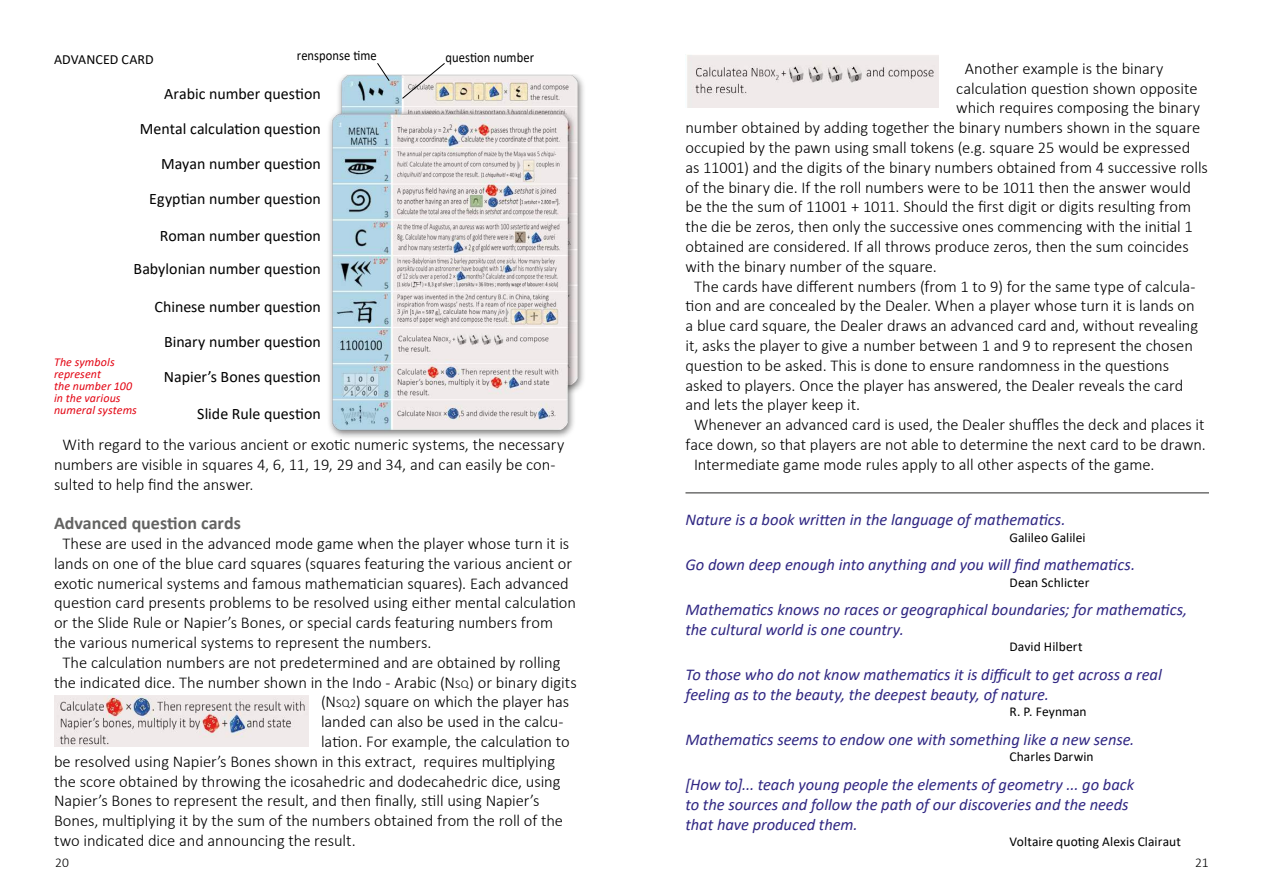
<style>
.page{position:relative;width:1263px;height:893px;background:#fff}
.page>*{position:absolute;margin:0;border:0;box-sizing:border-box;transform-origin:0 0}
.t1{font:700 18px "Calibri";color:#636362}
.t2{font:300 16.5px/19.8px "Calibri";letter-spacing:-.005em;color:#000}
.t3{font:italic 16.5px/19.8px "Calibri";letter-spacing:-.005em;color:#302783}
.t4{font:15.9px/34.7px "Calibri";color:#000;text-align:center}
.t5{font:13.95px "Calibri";letter-spacing:.005em;color:#000;scale:.9 1}
.t6{font:13.95px "Calibri";letter-spacing:.005em;color:#000}
.t7{font:13.5px "Calibri";letter-spacing:.005em;color:#000}
.t8{font:300 13.5px "Calibri";color:#000}
.t9{font:italic 12px/12px "Calibri";letter-spacing:.005em;color:#e30513}
.s1{font-size:12px}
</style>
<div class="page">
<img style="left:687px;top:55px;width:251px;height:53px">
<img style="left:54px;top:695px;width:254px;height:52px">
<img style="left:329px;top:74px;width:255px;height:364px">
<svg style="left:392px;top:74px;width:63px;height:35px"></svg>
<svg style="left:401px;top:63px;width:45px;height:36px"></svg>
<svg style="left:376px;top:63px;width:14px;height:19px"></svg>
<hr style="left:685px;top:492px;width:524px;height:2px;background:#6f6f6e">
<p class="t6" style="left:54px;top:50px;width:101px">ADVANCED CARD</p>
<p class="t5" style="left:297px;top:46px;width:90px">rensponse 琀椀me</p>
<p class="t5" style="left:445px;top:48px;width:100px">ques琀椀on number</p>
<p class="t4" style="left:164px;top:76px;width:158px">Arabic number ques琀椀on</p>
<p class="t4" style="left:140px;top:111px;width:182px">Mental calcula琀椀on ques琀椀on</p>
<p class="t4" style="left:161px;top:146px;width:161px">Mayan number ques琀椀on</p>
<p class="t4" style="left:149px;top:181px;width:173px">Egyp琀椀an number ques琀椀on</p>
<p class="t4" style="left:160px;top:218px;width:162px">Roman number ques琀椀on</p>
<p class="t4" style="left:134px;top:251px;width:189px">Babylonian number ques琀椀on</p>
<p class="t9" style="left:54px;top:356px;width:84px">The symbols represent<br>the number 100 in the various numeral systems</p>
<p class="t4" style="left:155px;top:289px;width:168px">Chinese number ques琀椀on<br>Binary number ques琀椀on</p>
<p class="t4" style="left:164px;top:359px;width:158px">Napier’s Bones ques琀椀on</p>
<p class="t4" style="left:197px;top:396px;width:125px">Slide Rule ques琀椀on</p>
<p class="t2" style="left:54px;top:434px;width:512px;text-indent:8px">With regard to the various ancient or exo琀椀c numeric systems, the necessary numbers are visible in squares 4, 6, 11, 19, 29 and 34, and can easily be con&shy;sulted to help 昀椀nd the answer.</p>
<p class="t1" style="left:54px;top:510px;width:188px">Advanced ques琀椀on cards</p>
<p class="t2" style="left:63px;top:533px;width:508px">These are used in the advanced mode game when the player whose turn it is</p>
<p class="t2" style="left:54px;top:554px;width:520px">lands on one of the blue card squares (squares featuring the various ancient or</p>
<p class="t2" style="left:54px;top:573px;width:516px">exo琀椀c numerical systems and famous mathema琀椀cian squares). Each advanced</p>
<p class="t2" style="left:54px;top:593px;width:524px">ques琀椀on card presents problems to be resolved using either mental calcula琀椀on</p>
<p class="t2" style="left:54px;top:613px;width:501px">or the Slide Rule or Napier’s Bones, or special cards featuring numbers from</p>
<p class="t2" style="left:54px;top:634px;width:379px">the various numerical systems to represent the numbers.</p>
<p class="t2" style="left:63px;top:652px;width:499px">The calcula琀椀on numbers are not predetermined and are obtained by rolling</p>
<p class="t2" style="left:54px;top:672px;width:524px">the indicated dice. The number shown in the Indo - Arabic (N<span class="s1">SQ</span>) or binary digits</p>
<p class="t2" style="left:321px;top:693px;width:250px">(N<span class="s1">SQ2</span>) square on which the player has</p>
<p class="t2" style="left:321px;top:713px;width:244px">landed can also be used in the calcu-</p>
<p class="t2" style="left:321px;top:731px;width:250px">la琀椀on. For example, the calcula琀椀on to</p>
<p class="t2" style="left:54px;top:751px;width:503px">be resolved using Napier’s Bones shown in this extract, requires mul琀椀plying</p>
<p class="t2" style="left:54px;top:772px;width:508px">the score obtained by throwing the icosahedric and dodecahedric dice, using</p>
<p class="t2" style="left:54px;top:791px;width:487px">Napier’s Bones to represent the result, and then 昀椀nally, s琀椀ll using Napier’s</p>
<p class="t2" style="left:54px;top:811px;width:511px">Bones, mul琀椀plying it by the sum of the numbers obtained from the roll of the</p>
<p class="t2" style="left:54px;top:832px;width:303px">two indicated dice and announcing the result.</p>
<p class="t2" style="left:965px;top:58px;width:200px">Another example is the binary</p>
<p class="t2" style="left:956px;top:78px;width:243px">calcula琀椀on ques琀椀on shown opposite</p>
<p class="t2" style="left:956px;top:99px;width:245px">which requires composing the binary</p>
<p class="t2" style="left:685px;top:119px;width:516px">number obtained by adding together the binary numbers shown in the square</p>
<p class="t2" style="left:685px;top:137px;width:506px">occupied by the pawn using small tokens (e.g. square 25 would be expressed</p>
<p class="t2" style="left:685px;top:158px;width:524px">as 11001) and the digits of the binary numbers obtained from 4 successive rolls</p>
<p class="t2" style="left:685px;top:178px;width:507px">of the binary die. If the roll numbers were to be 1011 then the answer would</p>
<p class="t2" style="left:685px;top:197px;width:507px">be the the sum of 11001 + 1011. Should the 昀椀rst digit or digits resul琀椀ng from</p>
<p class="t2" style="left:685px;top:217px;width:509px">the die be zeros, then only the successive ones commencing with the ini琀椀al 1</p>
<p class="t2" style="left:685px;top:238px;width:505px">obtained are considered. If all throws produce zeros, then the sum coincides</p>
<p class="t2" style="left:685px;top:257px;width:253px">with the binary number of the square.</p>
<p class="t2" style="left:694px;top:276px;width:503px">The cards have di昀昀erent numbers (from 1 to 9) for the same type of calcula-</p>
<p class="t2" style="left:685px;top:296px;width:511px">琀椀on and are concealed by the Dealer. When a player whose turn it is lands on</p>
<p class="t2" style="left:685px;top:317px;width:514px">a blue card square, the Dealer draws an advanced card and, without revealing</p>
<p class="t2" style="left:685px;top:335px;width:509px">it, asks the player to give a number between 1 and 9 to represent the chosen</p>
<p class="t2" style="left:685px;top:355px;width:485px">ques琀椀on to be asked. This is done to ensure randomness in the ques琀椀ons</p>
<p class="t2" style="left:685px;top:375px;width:499px">asked to players. Once the player has answered, the Dealer reveals the card</p>
<p class="t2" style="left:685px;top:395px;width:176px">and lets the player keep it.</p>
<p class="t2" style="left:694px;top:415px;width:512px">Whenever an advanced card is used, the Dealer shu昀툀es the deck and places it</p>
<p class="t2" style="left:685px;top:434px;width:522px">face down, so that players are not able to determine the next card to be drawn.</p>
<p class="t2" style="left:694px;top:455px;width:462px">Intermediate game mode rules apply to all other aspects of the game.</p>
<p class="t3" style="left:685px;top:509px;width:382px">Nature is a book wri琀琀en in the language of mathema琀椀cs.</p>
<p class="t7" style="left:1009px;top:528px;width:78px">Galileo Galilei</p>
<p class="t3" style="left:685px;top:554px;width:451px">Go down deep enough into anything and you will 昀椀nd mathema琀椀cs.</p>
<p class="t7" style="left:1009px;top:573px;width:81px">Dean Schlicter</p>
<p class="t3" style="left:685px;top:599px;width:503px">Mathema琀椀cs knows no races or geographical boundaries; for mathema琀椀cs, the cultural world is one country.</p>
<p class="t7" style="left:1009px;top:638px;width:74px">David Hilbert</p>
<p class="t3" style="left:685px;top:664px;width:478px">To those who do not know mathema琀椀cs it is di昀케cult to get across a real feeling as to the beauty, the deepest beauty, of nature.</p>
<p class="t7" style="left:1009px;top:702px;width:79px">R. P. Feynman</p>
<p class="t3" style="left:685px;top:729px;width:450px">Mathema琀椀cs seems to endow one with something like a new sense.</p>
<p class="t7" style="left:1009px;top:747px;width:86px">Charles Darwin</p>
<p class="t3" style="left:685px;top:774px;width:450px">[How to]... teach young people the elements of geometry ... go back to the sources and follow the path of our discoveries and the needs that have produced them.</p>
<p class="t7" style="left:1009px;top:832px;width:173px">Voltaire quo琀椀ng Alexis Clairaut</p>
<p class="t8" style="left:55px;top:857px;width:15px">20</p>
<p class="t8" style="left:1195px;top:857px;width:15px">21</p>
</div>
